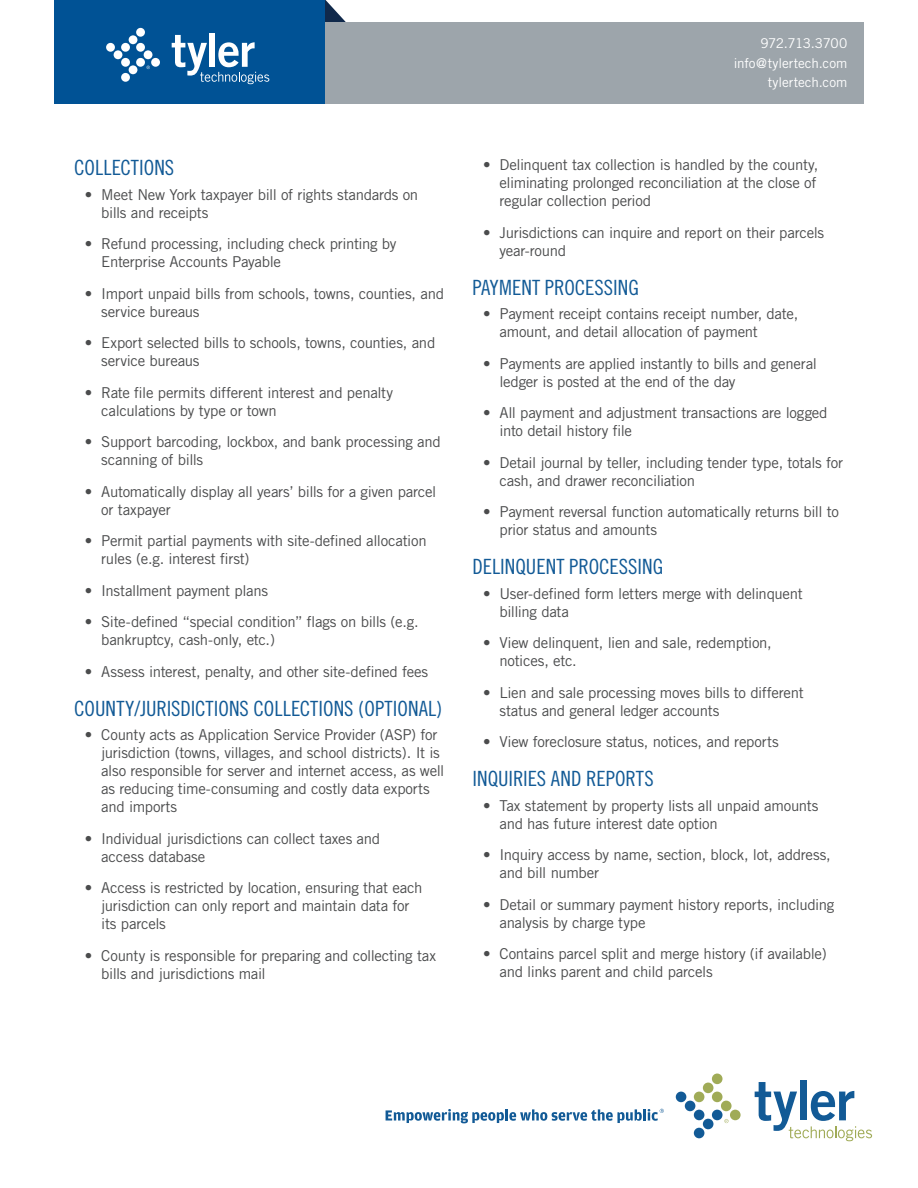
<style>
.page{position:relative;width:918px;height:1188px;background:#fff}
.page>*{position:absolute;margin:0;border:0;box-sizing:border-box;transform-origin:0 0}
.Subheader{font:21px "Trade Gothic Cond Eighteen";color:#125a96}
.t1{font:15px/18px "Trade Gothic";letter-spacing:-.02em;color:#4b4c4d}
.t2{font:13.5px/19.5px "Trade Gothic";letter-spacing:-.01em;color:#fff;text-align:right}
</style>
<div class="page">
<svg style="left:325px;top:0;width:21px;height:22px"></svg>
<div style="left:297px;top:22px;width:567px;height:82px;background:#9da5ab"></div>
<div style="left:54px;top:0;width:271px;height:104px;background:#005295"></div>
<div style="left:209px;top:34px;width:6px;height:33px;background:#fff"></div>
<svg style="left:172px;top:35px;width:97px;height:49px"></svg>
<div style="left:106px;top:43px;width:9px;height:9px;background:#fff;border-radius:50%"></div>
<div style="left:114px;top:50px;width:8px;height:9px;background:#fff;border-radius:50%"></div>
<div style="left:121px;top:58px;width:9px;height:9px;background:#fff;border-radius:50%"></div>
<div style="left:121px;top:73px;width:9px;height:9px;background:#fff;border-radius:50%"></div>
<div style="left:129px;top:65px;width:8px;height:9px;background:#fff;border-radius:50%"></div>
<div style="left:136px;top:58px;width:9px;height:9px;background:#fff;border-radius:50%"></div>
<div style="left:121px;top:43px;width:9px;height:9px;background:#fff;border-radius:50%"></div>
<div style="left:129px;top:35px;width:8px;height:9px;background:#fff;border-radius:50%"></div>
<div style="left:136px;top:43px;width:9px;height:9px;background:#fff;border-radius:50%"></div>
<div style="left:144px;top:50px;width:8px;height:9px;background:#fff;border-radius:50%"></div>
<div style="left:151px;top:58px;width:9px;height:9px;background:#fff;border-radius:50%"></div>
<div style="left:136px;top:28px;width:9px;height:9px;background:#fff;border-radius:50%"></div>
<svg style="left:146px;top:66px;width:4px;height:3px"></svg>
<div style="left:800px;top:1080px;width:7px;height:40px;background:#125a96"></div>
<svg style="left:755px;top:1082px;width:117px;height:59px"></svg>
<div style="left:676px;top:1092px;width:10px;height:10px;background:#125a96;border-radius:50%"></div>
<div style="left:685px;top:1101px;width:10px;height:10px;background:#125a96;border-radius:50%"></div>
<div style="left:694px;top:1110px;width:10px;height:10px;background:#125a96;border-radius:50%"></div>
<div style="left:694px;top:1128px;width:10px;height:10px;background:#125a96;border-radius:50%"></div>
<div style="left:703px;top:1119px;width:10px;height:10px;background:#125a96;border-radius:50%"></div>
<div style="left:712px;top:1110px;width:11px;height:10px;background:#125a96;border-radius:50%"></div>
<div style="left:694px;top:1092px;width:10px;height:10px;background:#a0ab57;border-radius:50%"></div>
<div style="left:703px;top:1083px;width:10px;height:10px;background:#a0ab57;border-radius:50%"></div>
<div style="left:712px;top:1092px;width:11px;height:10px;background:#a0ab57;border-radius:50%"></div>
<div style="left:721px;top:1101px;width:11px;height:10px;background:#a0ab57;border-radius:50%"></div>
<div style="left:730px;top:1110px;width:11px;height:10px;background:#a0ab57;border-radius:50%"></div>
<div style="left:712px;top:1074px;width:11px;height:10px;background:#a0ab57;border-radius:50%"></div>
<svg style="left:724px;top:1119px;width:5px;height:4px"></svg>
<svg style="left:386px;top:1109px;width:278px;height:14px"></svg>
<p class="Subheader" style="left:74px;top:155px;width:101px">COLLECTIONS</p>
<p class="t1" style="left:101px;top:185px;width:319px;text-indent:-16px">• Meet New York taxpayer bill of rights standards on bills and receipts</p>
<p class="t1" style="left:101px;top:235px;width:297px;text-indent:-16px">• Refund processing, including check printing by<br>Enterprise Accounts Payable</p>
<p class="t1" style="left:101px;top:284px;width:344px;text-indent:-16px">• Import unpaid bills from schools, towns, counties, and service bureaus</p>
<p class="t1" style="left:101px;top:334px;width:336px;text-indent:-16px">• Export selected bills to schools, towns, counties, and service bureaus</p>
<p class="t1" style="left:101px;top:383px;width:293px;text-indent:-16px">• Rate file permits different interest and penalty calculations by type or town</p>
<p class="t1" style="left:101px;top:433px;width:341px;text-indent:-16px">• Support barcoding, lockbox, and bank processing and scanning of bills</p>
<p class="t1" style="left:101px;top:482px;width:337px;text-indent:-16px">• Automatically display all years’ bills for a given parcel or taxpayer</p>
<p class="t1" style="left:101px;top:532px;width:327px;text-indent:-16px">• Permit partial payments with site-defined allocation rules (e.g. interest first)</p>
<p class="t1" style="left:85px;top:581px;width:185px">• Installment payment plans</p>
<p class="t1" style="left:101px;top:613px;width:319px;text-indent:-16px">• Site-defined “special condition” flags on bills (e.g. bankruptcy, cash-only, etc.)</p>
<p class="t1" style="left:85px;top:662px;width:345px">• Assess interest, penalty, and other site-defined fees</p>
<p class="Subheader" style="left:74px;top:696px;width:370px">COUNTY/JURISDICTIONS COLLECTIONS (OPTIONAL)</p>
<p class="t1" style="left:101px;top:726px;width:345px;text-indent:-16px">• County acts as Application Service Provider (ASP) for jurisdiction (towns, villages, and school districts). It is also responsible for server and internet access, as well as reducing time-consuming and costly data exports and imports</p>
<p class="t1" style="left:101px;top:829px;width:280px;text-indent:-16px">• Individual jurisdictions can collect taxes and access database</p>
<p class="t1" style="left:101px;top:879px;width:323px;text-indent:-16px">• Access is restricted by location, ensuring that each jurisdiction can only report and maintain data for its parcels</p>
<p class="t1" style="left:101px;top:946px;width:336px;text-indent:-16px">• County is responsible for preparing and collecting tax bills and jurisdictions mail</p>
<p class="t2" style="left:734px;top:34px;width:115px">972.713.3700 info@tylertech.com tylertech.com</p>
<p class="t1" style="left:500px;top:156px;width:320px;text-indent:-16px">• Delinquent tax collection is handled by the county, eliminating prolonged reconciliation at the close of regular collection period</p>
<p class="t1" style="left:500px;top:223px;width:326px;text-indent:-16px">• Jurisdictions can inquire and report on their parcels year-round</p>
<p class="Subheader" style="left:472px;top:275px;width:168px">PAYMENT PROCESSING</p>
<p class="t1" style="left:500px;top:305px;width:300px;text-indent:-16px">• Payment receipt contains receipt number, date, amount, and detail allocation of payment</p>
<p class="t1" style="left:500px;top:354px;width:319px;text-indent:-16px">• Payments are applied instantly to bills and general ledger is posted at the end of the day</p>
<p class="t1" style="left:500px;top:404px;width:330px;text-indent:-16px">• All payment and adjustment transactions are logged into detail history file</p>
<p class="t1" style="left:500px;top:453px;width:345px;text-indent:-16px">• Detail journal by teller, including tender type, totals for cash, and drawer reconciliation</p>
<p class="t1" style="left:500px;top:503px;width:341px;text-indent:-16px">• Payment reversal function automatically returns bill to prior status and amounts</p>
<p class="Subheader" style="left:472px;top:554px;width:192px">DELINQUENT PROCESSING</p>
<p class="t1" style="left:500px;top:584px;width:305px;text-indent:-16px">• User-defined form letters merge with delinquent billing data</p>
<p class="t1" style="left:500px;top:634px;width:274px;text-indent:-16px">• View delinquent, lien and sale, redemption, notices, etc.</p>
<p class="t1" style="left:500px;top:683px;width:306px;text-indent:-16px">• Lien and sale processing moves bills to different status and general ledger accounts</p>
<p class="t1" style="left:483px;top:733px;width:297px">• View foreclosure status, notices, and reports</p>
<p class="Subheader" style="left:472px;top:766px;width:183px">INQUIRIES AND REPORTS</p>
<p class="t1" style="left:500px;top:796px;width:321px;text-indent:-16px">• Tax statement by property lists all unpaid amounts and has future interest date option</p>
<p class="t1" style="left:500px;top:846px;width:333px;text-indent:-16px">• Inquiry access by name, section, block, lot, address, and bill number</p>
<p class="t1" style="left:500px;top:895px;width:336px;text-indent:-16px">• Detail or summary payment history reports, including analysis by charge type</p>
<p class="t1" style="left:500px;top:945px;width:329px;text-indent:-16px">• Contains parcel split and merge history (if available) and links parent and child parcels</p>
</div>
